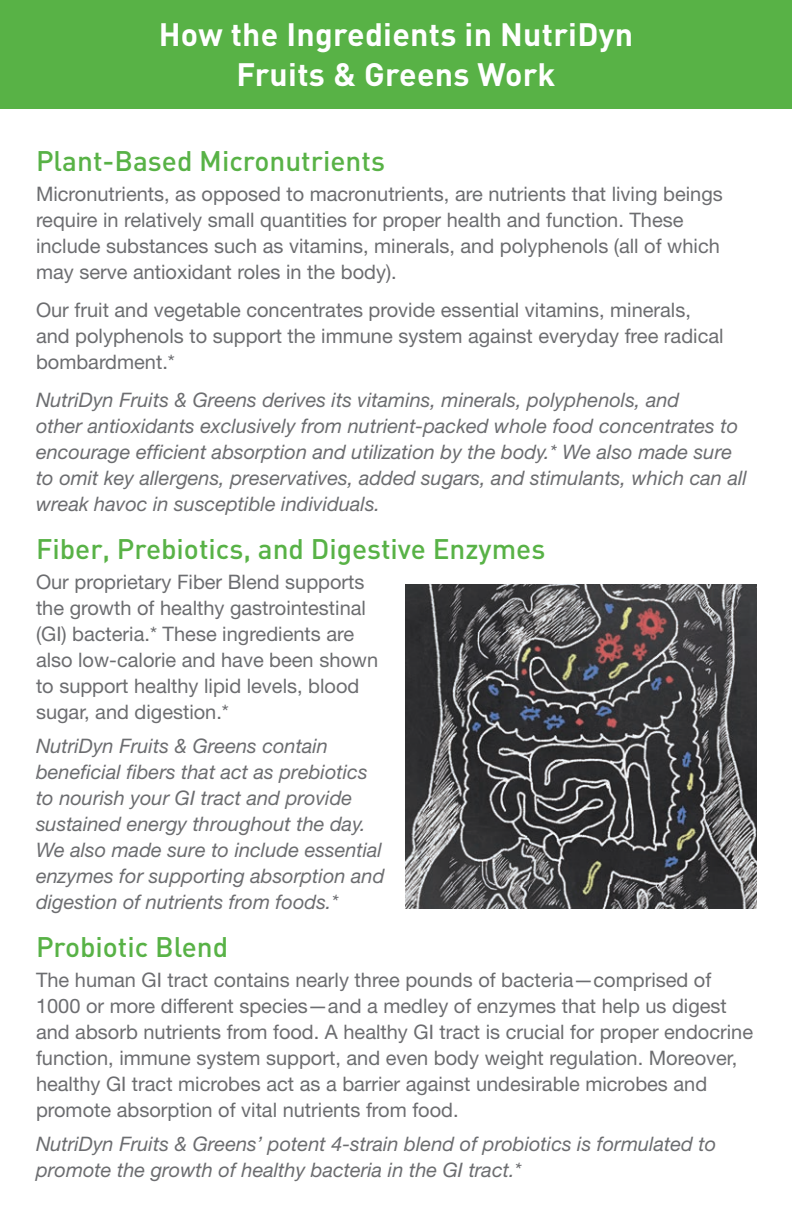
<style>
.page{position:relative;width:792px;height:1224px;background:#fff}
.page>*{position:absolute;margin:0;border:0;box-sizing:border-box;transform-origin:0 0}
.t1{font:700 32px "DIN";letter-spacing:.01em;color:#fff}
.t2{font:500 28px "DIN";color:#58b246}
.t3{font:20px/26px "Helvetica Neue LT Std";color:#6c6d70}
.t4{font:italic 20px/26px "Helvetica Neue LT Std";color:#6c6d70}
</style>
<div class="page">
<div style="left:0;top:0;width:792px;height:108px;background:#58b246"></div>
<img style="left:405px;top:585px;width:351px;height:323px">
<p class="t1" style="left:159px;top:14px;width:476px">How the Ingredients in NutriDyn</p>
<p class="t1" style="left:237px;top:54px;width:321px">Fruits &amp; Greens Work</p>
<p class="t2" style="left:36px;top:143px;width:351px">Plant-Based Micronutrients</p>
<p class="t3" style="left:36px;top:180px;width:688px">Micronutrients, as opposed to macronutrients, are nutrients that living beings</p>
<p class="t3" style="left:36px;top:206px;width:649px">require in relatively small quantities for proper health and function. These</p>
<p class="t3" style="left:36px;top:232px;width:685px">include substances such as vitamins, minerals, and polyphenols (all of which may serve antioxidant roles in the body).</p>
<p class="t3" style="left:36px;top:296px;width:656px">Our fruit and vegetable concentrates provide essential vitamins, minerals,</p>
<p class="t3" style="left:36px;top:322px;width:689px">and polyphenols to support the immune system against everyday free radical bombardment.*</p>
<p class="t4" style="left:36px;top:386px;width:645px">NutriDyn Fruits &amp; Greens derives its vitamins, minerals, polyphenols, and</p>
<p class="t4" style="left:36px;top:412px;width:704px">other antioxidants exclusively from nutrient-packed whole food concentrates to encourage efficient absorption and utilization by the body.* We also made sure</p>
<p class="t4" style="left:36px;top:464px;width:712px">to omit key allergens, preservatives, added sugars, and stimulants, which can all wreak havoc in susceptible individuals.</p>
<p class="t2" style="left:36px;top:531px;width:511px">Fiber, Prebiotics, and Digestive Enzymes</p>
<p class="t3" style="left:36px;top:568px;width:330px">Our proprietary Fiber Blend supports</p>
<p class="t3" style="left:36px;top:594px;width:332px">the growth of healthy gastrointestinal (GI) bacteria.* These ingredients are</p>
<p class="t3" style="left:36px;top:646px;width:344px">also low-calorie and have been shown to support healthy lipid levels, blood sugar, and digestion.*</p>
<p class="t4" style="left:36px;top:732px;width:350px">NutriDyn Fruits &amp; Greens contain beneficial fibers that act as prebiotics to nourish your GI tract and provide sustained energy throughout the day.<br>We also made sure to include essential enzymes for supporting absorption and digestion of nutrients from foods.*</p>
<p class="t2" style="left:36px;top:929px;width:194px">Probiotic Blend</p>
<p class="t3" style="left:36px;top:966px;width:719px">The human GI tract contains nearly three pounds of bacteria—comprised of 1000 or more different species—and a medley of enzymes that help us digest and absorb nutrients from food. A healthy GI tract is crucial for proper endocrine function, immune system support, and even body weight regulation. Moreover, healthy GI tract microbes act as a barrier against undesirable microbes and</p>
<p class="t3" style="left:36px;top:1096px;width:424px">promote absorption of vital nutrients from food.</p>
<p class="t4" style="left:36px;top:1130px;width:682px">NutriDyn Fruits &amp; Greens’ potent 4-strain blend of probiotics is formulated to promote the growth of healthy bacteria in the GI tract.*</p>
</div>
